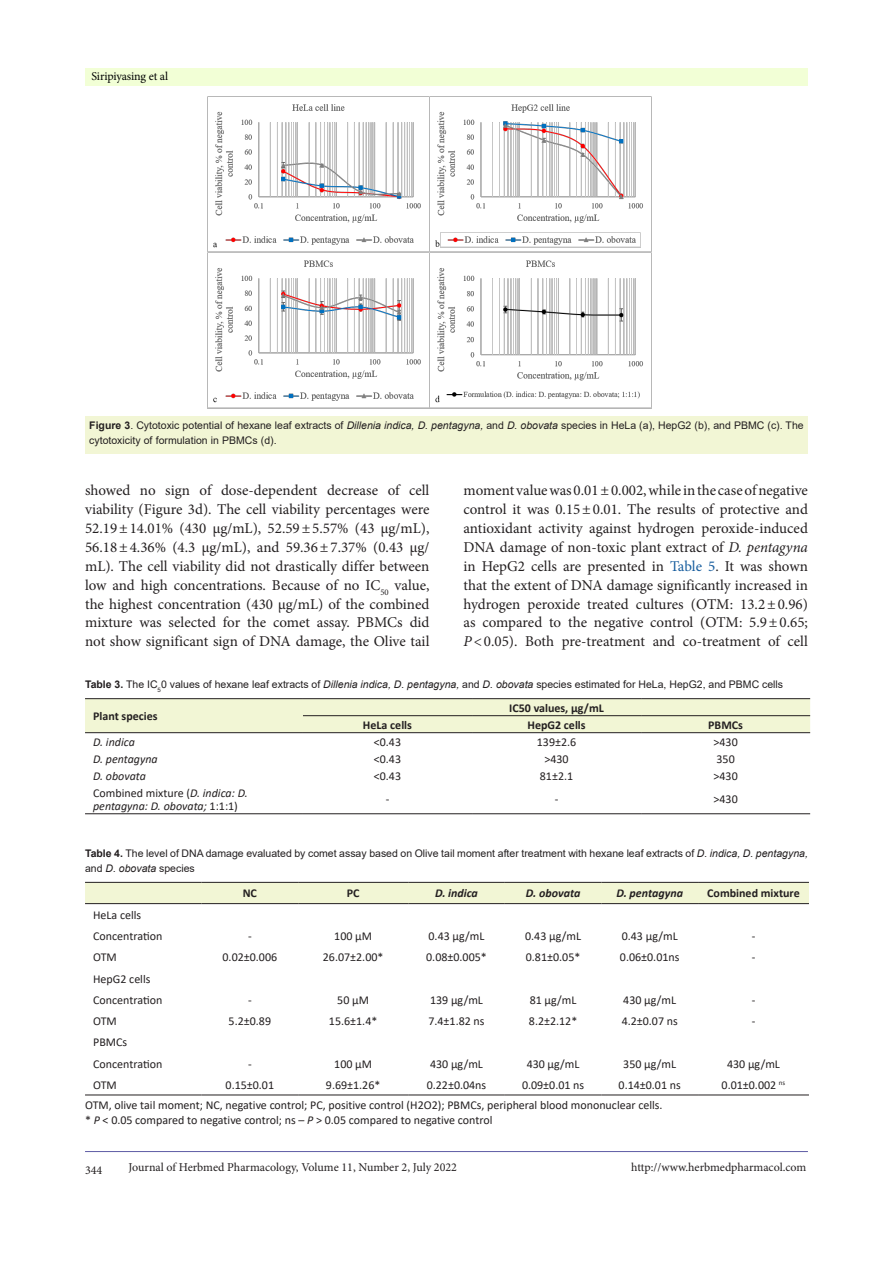
<style>
.page{position:relative;width:893px;height:1263px;background:#fff}
.page>*{position:absolute;margin:0;border:0;box-sizing:border-box;transform-origin:0 0}
.Normal__Web{font:15px/18.9px "Minion Pro";letter-spacing:-.005em;color:#231f20;text-align:justify}
.t1{font:12px "Calibri";color:#231f20}
.t2{font:12px "Minion Pro";letter-spacing:-.005em;color:#231f20}
.t3{font:italic 12px/13.2px "Calibri";color:#231f20}
.t4{font:700 12px "Calibri";color:#231f20}
.t5{font:italic 700 12px "Calibri";color:#231f20}
.t6{font:12px "Minion Pro";letter-spacing:-.01em;color:#000001}
.t7{font:10.5px/15px "Arial";color:#231f20}
.s1{font-weight:700}
.s2{font-style:italic}
.s3{color:#175d9e}
.s4{font-style:normal}
</style>
<div class="page">
<hr style="left:85px;top:1151px;width:723px;height:1px;background:#5e5ca5">
<div style="left:85px;top:68px;width:723px;height:17px;background:#f2ffd6"></div>
<img style="left:207px;top:96px;width:445px;height:313px">
<div style="left:85px;top:417px;width:723px;height:37px;background:#f2f6d5"></div>
<div style="left:85px;top:699px;width:725px;height:33px;background:#f2f6d5"></div>
<hr style="left:85px;top:698px;width:218px;height:1px;background:#231f20">
<hr style="left:303px;top:698px;width:169px;height:1px;background:#231f20">
<hr style="left:472px;top:698px;width:169px;height:1px;background:#231f20">
<hr style="left:641px;top:698px;width:169px;height:1px;background:#231f20">
<hr style="left:303px;top:715px;width:169px;height:1px;background:#231f20">
<hr style="left:472px;top:715px;width:169px;height:1px;background:#231f20">
<hr style="left:641px;top:715px;width:169px;height:1px;background:#231f20">
<hr style="left:85px;top:732px;width:218px;height:1px;background:#231f20">
<hr style="left:303px;top:732px;width:169px;height:1px;background:#231f20">
<hr style="left:472px;top:732px;width:169px;height:1px;background:#231f20">
<hr style="left:641px;top:732px;width:169px;height:1px;background:#231f20">
<hr style="left:85px;top:813px;width:218px;height:1px;background:#231f20">
<hr style="left:303px;top:813px;width:169px;height:1px;background:#231f20">
<hr style="left:472px;top:813px;width:169px;height:1px;background:#231f20">
<hr style="left:641px;top:813px;width:169px;height:1px;background:#231f20">
<div style="left:85px;top:883px;width:724px;height:20px;background:#f2f6d5"></div>
<hr style="left:85px;top:882px;width:117px;height:1px;background:#231f20">
<hr style="left:202px;top:882px;width:96px;height:1px;background:#231f20">
<hr style="left:298px;top:882px;width:110px;height:1px;background:#231f20">
<hr style="left:408px;top:882px;width:97px;height:1px;background:#231f20">
<hr style="left:505px;top:882px;width:96px;height:1px;background:#231f20">
<hr style="left:601px;top:882px;width:97px;height:1px;background:#231f20">
<hr style="left:698px;top:882px;width:111px;height:1px;background:#231f20">
<hr style="left:85px;top:903px;width:117px;height:1px;background:#231f20">
<hr style="left:202px;top:903px;width:96px;height:1px;background:#231f20">
<hr style="left:298px;top:903px;width:110px;height:1px;background:#231f20">
<hr style="left:408px;top:903px;width:97px;height:1px;background:#231f20">
<hr style="left:505px;top:903px;width:96px;height:1px;background:#231f20">
<hr style="left:601px;top:903px;width:97px;height:1px;background:#231f20">
<hr style="left:698px;top:903px;width:111px;height:1px;background:#231f20">
<hr style="left:85px;top:1094px;width:117px;height:1px;background:#231f20">
<hr style="left:202px;top:1094px;width:96px;height:1px;background:#231f20">
<hr style="left:298px;top:1094px;width:110px;height:1px;background:#231f20">
<hr style="left:408px;top:1094px;width:97px;height:1px;background:#231f20">
<hr style="left:505px;top:1094px;width:96px;height:1px;background:#231f20">
<hr style="left:601px;top:1094px;width:97px;height:1px;background:#231f20">
<hr style="left:698px;top:1094px;width:111px;height:1px;background:#231f20">
<p class="t6" style="left:91px;top:68px;width:78px">Siripiyasing et al</p>
<p class="t7" style="left:89px;top:417px;width:716px"><span class="s1">Figure 3</span>. Cytotoxic potential of hexane leaf extracts of <span class="s2">Dillenia indica, D. pentagyna,</span> and <span class="s2">D. obovata</span> species in HeLa (a), HepG2 (b), and PBMC (c). The cytotoxicity of formulation in PBMCs (d).</p>
<p class="Normal__Web" style="left:85px;top:481px;width:346px">showed no sign of dose-dependent decrease of cell viability (Figure 3d). The cell viability percentages were 52.19±14.01% (430 µg/mL), 52.59±5.57% (43 µg/mL), 56.18±4.36% (4.3 µg/mL), and 59.36±7.37% (0.43 µg/ mL). The cell viability did not drastically differ between low and high concentrations. Because of no IC<sub>50</sub> value, the highest concentration (430 µg/mL) of the combined mixture was selected for the comet assay. PBMCs did not show significant sign of DNA damage, the Olive tail</p>
<p class="Normal__Web" style="left:463px;top:481px;width:346px">moment value was 0.01±0.002, while in the case of negative control it was 0.15±0.01. The results of protective and antioxidant activity against hydrogen peroxide-induced DNA damage of non-toxic plant extract of <span class="s2">D. pentagyna </span>in HepG2 cells are presented in <span class="s3">Table 5</span>. It was shown that the extent of DNA damage significantly increased in hydrogen peroxide treated cultures (OTM: 13.2±0.96) as compared to the negative control (OTM: 5.9±0.65; <span class="s2">P</span>&lt;0.05). Both pre-treatment and co-treatment of cell</p>
<p class="t7" style="left:85px;top:677px;width:700px"><span class="s1">Table 3.</span> The IC<sub>5</sub>0 values of hexane leaf extracts of <span class="s2">Dillenia indica, D. pentagyna,</span> and <span class="s2">D. obovata</span> species estimated for HeLa, HepG2, and PBMC cells</p>
<p class="t4" style="left:93px;top:708px;width:66px">Plant species</p>
<p class="t4" style="left:509px;top:699px;width:96px">IC50 values, µg/mL</p>
<p class="t4" style="left:363px;top:716px;width:51px">HeLa cells</p>
<p class="t4" style="left:527px;top:716px;width:60px">HepG2 cells</p>
<p class="t4" style="left:708px;top:716px;width:36px">PBMCs</p>
<p class="t3" style="left:93px;top:735px;width:43px">D. indica</p>
<p class="t1" style="left:374px;top:733px;width:29px">&lt;0.43</p>
<p class="t1" style="left:537px;top:733px;width:41px">139±2.6</p>
<p class="t1" style="left:713px;top:733px;width:26px">&gt;430</p>
<p class="t3" style="left:93px;top:752px;width:66px">D. pentagyna</p>
<p class="t1" style="left:374px;top:750px;width:29px">&lt;0.43</p>
<p class="t1" style="left:544px;top:750px;width:26px">&gt;430</p>
<p class="t1" style="left:716px;top:750px;width:20px">350</p>
<p class="t3" style="left:93px;top:769px;width:54px">D. obovata</p>
<p class="t1" style="left:374px;top:767px;width:29px">&lt;0.43</p>
<p class="t1" style="left:540px;top:767px;width:35px">81±2.1</p>
<p class="t1" style="left:713px;top:767px;width:26px">&gt;430</p>
<p class="t3" style="left:93px;top:785px;width:156px"><span class="s4">Combined mixture (</span>D. indica: D. pentagyna: D. obovata; <span class="s4">1:1:1)</span></p>
<p class="t1" style="left:386px;top:791px;width:5px">-</p>
<p class="t1" style="left:555px;top:791px;width:5px">-</p>
<p class="t1" style="left:713px;top:791px;width:26px">&gt;430</p>
<p class="t7" style="left:85px;top:845px;width:724px"><span class="s1">Table 4.</span> The level of DNA damage evaluated by comet assay based on Olive tail moment after treatment with hexane leaf extracts of <span class="s2">D. indica, D. pentagyna, </span>and <span class="s2">D. obovata</span> species</p>
<p class="t4" style="left:243px;top:885px;width:16px">NC</p>
<p class="t4" style="left:347px;top:885px;width:14px">PC</p>
<p class="t5" style="left:435px;top:885px;width:44px">D. indica</p>
<p class="t5" style="left:526px;top:885px;width:56px">D. obovata</p>
<p class="t5" style="left:616px;top:885px;width:68px">D. pentagyna</p>
<p class="t4" style="left:707px;top:885px;width:94px">Combined mixture</p>
<p class="t1" style="left:93px;top:907px;width:50px">HeLa cells</p>
<p class="t1" style="left:93px;top:928px;width:71px">Concentration</p>
<p class="t1" style="left:248px;top:928px;width:5px">-</p>
<p class="t1" style="left:334px;top:928px;width:39px">100 µM</p>
<p class="t1" style="left:429px;top:928px;width:57px">0.43 µg/mL</p>
<p class="t1" style="left:525px;top:928px;width:57px">0.43 µg/mL</p>
<p class="t1" style="left:622px;top:928px;width:57px">0.43 µg/mL</p>
<p class="t1" style="left:752px;top:928px;width:5px">-</p>
<p class="t1" style="left:93px;top:949px;width:25px">OTM</p>
<p class="t1" style="left:223px;top:949px;width:56px">0.02±0.006</p>
<p class="t1" style="left:323px;top:949px;width:62px">26.07±2.00*</p>
<p class="t1" style="left:426px;top:949px;width:62px">0.08±0.005*</p>
<p class="t1" style="left:526px;top:949px;width:56px">0.81±0.05*</p>
<p class="t1" style="left:620px;top:949px;width:61px">0.06±0.01ns</p>
<p class="t1" style="left:752px;top:949px;width:5px">-</p>
<p class="t1" style="left:93px;top:970px;width:59px">HepG2 cells</p>
<p class="t1" style="left:93px;top:991px;width:71px">Concentration</p>
<p class="t1" style="left:248px;top:991px;width:5px">-</p>
<p class="t1" style="left:337px;top:991px;width:33px">50 µM</p>
<p class="t1" style="left:430px;top:991px;width:54px">139 µg/mL</p>
<p class="t1" style="left:530px;top:991px;width:48px">81 µg/mL</p>
<p class="t1" style="left:623px;top:991px;width:54px">430 µg/mL</p>
<p class="t1" style="left:752px;top:991px;width:5px">-</p>
<p class="t1" style="left:93px;top:1013px;width:25px">OTM</p>
<p class="t1" style="left:229px;top:1013px;width:44px">5.2±0.89</p>
<p class="t1" style="left:329px;top:1013px;width:50px">15.6±1.4*</p>
<p class="t1" style="left:428px;top:1013px;width:58px">7.4±1.82 ns</p>
<p class="t1" style="left:529px;top:1013px;width:50px">8.2±2.12*</p>
<p class="t1" style="left:622px;top:1013px;width:58px">4.2±0.07 ns</p>
<p class="t1" style="left:752px;top:1013px;width:5px">-</p>
<p class="t1" style="left:93px;top:1034px;width:36px">PBMCs</p>
<p class="t1" style="left:93px;top:1055px;width:71px">Concentration</p>
<p class="t1" style="left:248px;top:1055px;width:5px">-</p>
<p class="t1" style="left:334px;top:1055px;width:39px">100 µM</p>
<p class="t1" style="left:430px;top:1055px;width:54px">430 µg/mL</p>
<p class="t1" style="left:527px;top:1055px;width:54px">430 µg/mL</p>
<p class="t1" style="left:623px;top:1055px;width:54px">350 µg/mL</p>
<p class="t1" style="left:727px;top:1055px;width:54px">430 µg/mL</p>
<p class="t1" style="left:93px;top:1076px;width:25px">OTM</p>
<p class="t1" style="left:226px;top:1076px;width:50px">0.15±0.01</p>
<p class="t1" style="left:326px;top:1076px;width:56px">9.69±1.26*</p>
<p class="t1" style="left:427px;top:1076px;width:61px">0.22±0.04ns</p>
<p class="t1" style="left:522px;top:1076px;width:64px">0.09±0.01 ns</p>
<p class="t1" style="left:619px;top:1076px;width:64px">0.14±0.01 ns</p>
<p class="t1" style="left:722px;top:1076px;width:65px">0.01±0.002 <sup>ns</sup></p>
<p class="t1" style="left:85px;top:1096px;width:579px">OTM, olive tail moment; NC, negative control; PC, positive control (H2O2); PBMCs, peripheral blood mononuclear cells.</p>
<p class="t1" style="left:85px;top:1111px;width:409px">* <span class="s2">P</span> &lt; 0.05 compared to negative control; ns – <span class="s2">P</span> &gt; 0.05 compared to negative control</p>
<p class="t2" style="left:85px;top:1162px;width:19px">344</p>
<p class="t2" style="left:128px;top:1159px;width:330px">Journal of Herbmed Pharmacology, Volume 11, Number 2, July 2022</p>
<p class="t2" style="left:631px;top:1159px;width:177px">http://www.herbmedpharmacol.com</p>
</div>
